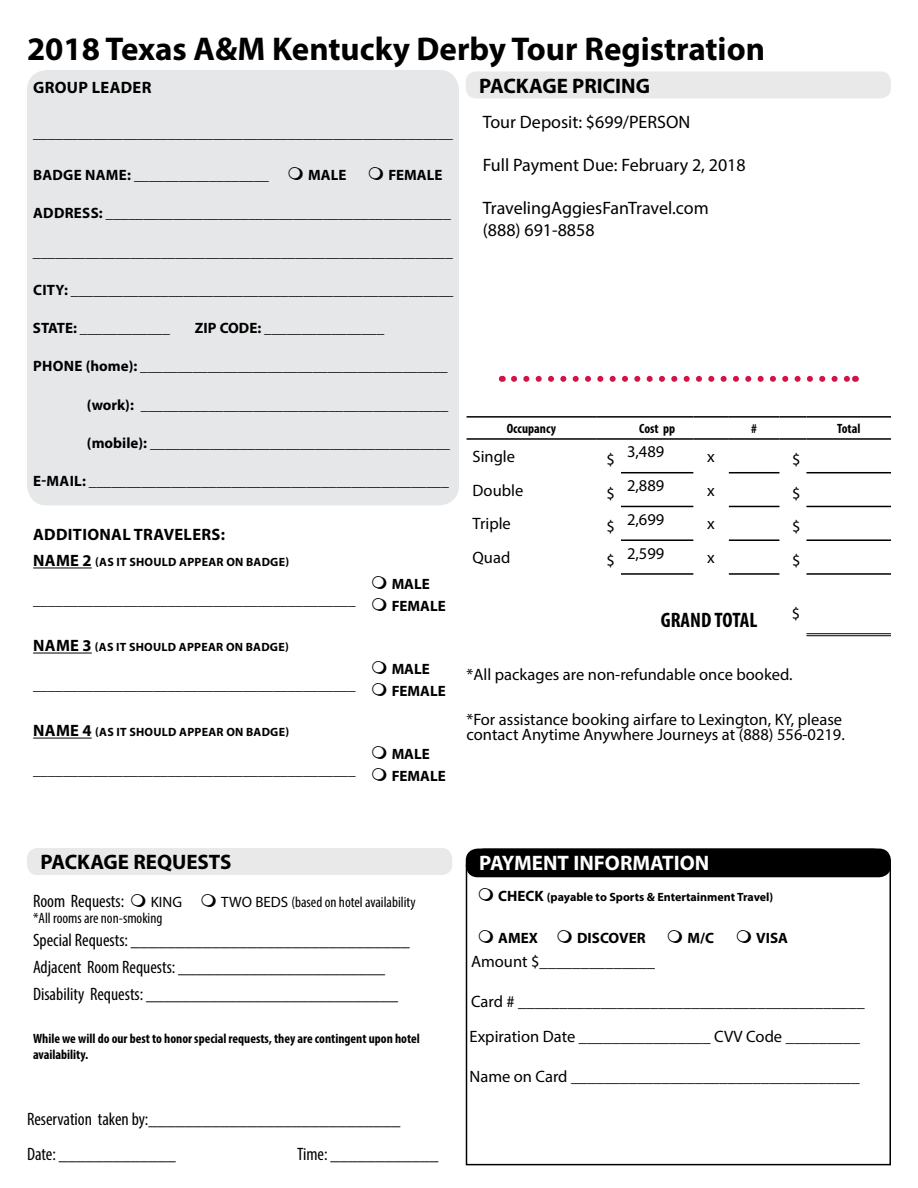
<style>
.page{position:relative;width:918px;height:1188px;background:#fff}
.page>*{position:absolute;margin:0;border:0;box-sizing:border-box;transform-origin:0 0}
.t1{font:700 33px "Myriad Pro";color:#000}
.t2{font:700 21px "Myriad Pro";color:#000}
.t3{font:700 21px "Myriad Pro";color:#fff}
.t4{font:700 condensed 21px "Myriad Pro";color:#000}
.t5{font:condensed 18px/27px "Myriad Pro";color:#000}
.t6{font:18px/21.6px "Myriad Pro";color:#000}
.t7{font:16.5px/35.2px "Myriad Pro";color:#000}
.t8{font:700 16.5px "Myriad Pro";letter-spacing:.02em;color:#000}
.t9{font:15px "Myriad Pro";color:#000}
.t10{font:700 15px/21.6px "Myriad Pro";color:#000}
.t11{font:700 15px "Myriad Pro";letter-spacing:.02em;color:#000}
.t12{font:condensed 15px "Myriad Pro";color:#000}
.t13{font:700 condensed 13.5px/16.2px "Myriad Pro";color:#000}
.t14{font:700 12px "Myriad Pro";letter-spacing:.02em;color:#000}
.t15{font:700 12px "Myriad Pro";color:#000}
.s1{font-weight:700}
.s2{font-size:16.5px}
.s3{font-stretch:normal}
.s4{font-size:15px}
</style>
<div class="page">
<div style="left:27px;top:70px;width:432px;height:436px;background:#e6e7e8;border-radius:20px"></div>
<hr style="left:33px;top:568px;width:59px;height:1px;background:#000">
<hr style="left:33px;top:653px;width:59px;height:1px;background:#000">
<hr style="left:33px;top:738px;width:59px;height:1px;background:#000">
<div style="left:466px;top:71px;width:425px;height:27px;background:#e9e9ea;border-radius:10px"></div>
<svg style="left:465px;top:848px;width:426px;height:318px"></svg>
<div style="left:466px;top:849px;width:425px;height:28px;background:#000;border-radius:12px"></div>
<div style="left:27px;top:848px;width:425px;height:27px;background:#e9e9ea;border-radius:10px"></div>
<svg style="left:514px;top:376px;width:335px;height:6px"></svg>
<hr style="left:729px;top:472px;width:50px;height:1px;background:#000">
<hr style="left:806px;top:472px;width:85px;height:1px;background:#000">
<hr style="left:729px;top:506px;width:50px;height:1px;background:#000">
<hr style="left:806px;top:506px;width:85px;height:1px;background:#000">
<hr style="left:729px;top:539px;width:50px;height:2px;background:#000">
<hr style="left:806px;top:539px;width:85px;height:2px;background:#000">
<hr style="left:729px;top:573px;width:50px;height:2px;background:#000">
<hr style="left:806px;top:573px;width:85px;height:2px;background:#000">
<hr style="left:467px;top:438px;width:129px;height:2px;background:#000">
<hr style="left:596px;top:438px;width:25px;height:2px;background:#000">
<hr style="left:621px;top:438px;width:72px;height:2px;background:#000">
<hr style="left:693px;top:438px;width:36px;height:2px;background:#000">
<hr style="left:729px;top:438px;width:50px;height:2px;background:#000">
<hr style="left:779px;top:438px;width:27px;height:2px;background:#000">
<hr style="left:806px;top:438px;width:85px;height:2px;background:#000">
<hr style="left:621px;top:472px;width:72px;height:1px;background:#000">
<hr style="left:621px;top:506px;width:72px;height:1px;background:#000">
<hr style="left:621px;top:539px;width:72px;height:2px;background:#000">
<hr style="left:621px;top:573px;width:72px;height:2px;background:#000">
<hr style="left:467px;top:416px;width:129px;height:2px;background:#000">
<hr style="left:596px;top:416px;width:25px;height:2px;background:#000">
<hr style="left:621px;top:416px;width:72px;height:2px;background:#000">
<hr style="left:693px;top:416px;width:36px;height:2px;background:#000">
<hr style="left:729px;top:416px;width:50px;height:2px;background:#000">
<hr style="left:779px;top:416px;width:27px;height:2px;background:#000">
<hr style="left:806px;top:416px;width:85px;height:2px;background:#000">
<hr style="left:806px;top:633px;width:85px;height:1px;background:#000">
<hr style="left:806px;top:635px;width:85px;height:1px;background:#000">
<svg style="left:479px;top:888px;width:14px;height:13px"></svg>
<svg style="left:479px;top:929px;width:14px;height:14px"></svg>
<svg style="left:558px;top:929px;width:14px;height:14px"></svg>
<svg style="left:668px;top:929px;width:14px;height:14px"></svg>
<svg style="left:737px;top:929px;width:14px;height:14px"></svg>
<h1 class="t1" style="left:27px;top:27px;width:740px">2018 Texas A&amp;M Kentucky Derby Tour Registration</h1>
<p class="t8" style="left:33px;top:77px;width:120px">GROUP LEADER</p>
<h2 class="t2" style="left:479px;top:72px;width:172px">PACKAGE PRICING</h2>
<p class="t9" style="left:33px;top:124px;width:421px">________________________________________________________</p>
<p class="t11" style="left:33px;top:165px;width:237px">BADGE NAME: __________________</p>
<p class="t10" style="left:308px;top:164px;width:40px">MALE</p>
<p class="t10" style="left:388px;top:164px;width:56px">FEMALE</p>
<p class="t9" style="left:33px;top:204px;width:419px"><span class="s1">ADDRESS:</span> ______________________________________________</p>
<p class="t9" style="left:33px;top:242px;width:421px">________________________________________________________</p>
<p class="t9" style="left:33px;top:281px;width:422px"><span class="s1">CITY:</span> ___________________________________________________</p>
<p class="t10" style="left:33px;top:317px;width:138px">STATE: ____________</p>
<p class="t10" style="left:195px;top:317px;width:191px">ZIP CODE: ________________</p>
<p class="t11" style="left:33px;top:357px;width:416px">PHONE (home): _________________________________________</p>
<p class="t10" style="left:87px;top:393px;width:363px">(work): _________________________________________</p>
<p class="t10" style="left:87px;top:432px;width:365px">(mobile): ________________________________________</p>
<p class="t10" style="left:33px;top:470px;width:417px">E-MAIL: ________________________________________________</p>
<p class="t8" style="left:33px;top:523px;width:193px">ADDITIONAL TRAVELERS:</p>
<p class="t14" style="left:33px;top:554px;width:257px"><span class="s2">NAME 2</span> (AS IT SHOULD APPEAR ON BADGE)</p>
<p class="t9" style="left:33px;top:590px;width:324px">___________________________________________</p>
<p class="t14" style="left:33px;top:640px;width:257px"><span class="s2">NAME 3</span> (AS IT SHOULD APPEAR ON BADGE)</p>
<p class="t9" style="left:33px;top:675px;width:324px">___________________________________________</p>
<p class="t14" style="left:33px;top:725px;width:257px"><span class="s2">NAME 4</span> (AS IT SHOULD APPEAR ON BADGE)</p>
<p class="t9" style="left:33px;top:760px;width:324px">___________________________________________</p>
<p class="t10" style="left:392px;top:573px;width:56px">MALE<br>FEMALE</p>
<p class="t10" style="left:392px;top:658px;width:56px">MALE<br>FEMALE</p>
<p class="t10" style="left:392px;top:743px;width:56px">MALE<br>FEMALE</p>
<p class="t6" style="left:483px;top:111px;width:209px">Tour Deposit: $699/PERSON</p>
<p class="t6" style="left:483px;top:154px;width:265px">Full Payment Due: February 2, 2018</p>
<p class="t6" style="left:483px;top:197px;width:227px">TravelingAggiesFanTravel.com (888) 691-8858</p>
<p class="t13" style="left:507px;top:420px;width:51px">Occupancy</p>
<p class="t13" style="left:639px;top:420px;width:38px">Cost pp</p>
<p class="t13" style="left:751px;top:420px;width:7px">#</p>
<p class="t13" style="left:837px;top:420px;width:25px">Total</p>
<p class="t7" style="left:473px;top:438px;width:44px">Single</p>
<p class="t7" style="left:607px;top:441px;width:10px">$</p>
<p class="t7" style="left:627px;top:434px;width:39px">3,489</p>
<p class="t7" style="left:707px;top:438px;width:9px">x</p>
<p class="t7" style="left:792px;top:441px;width:10px">$</p>
<p class="t7" style="left:473px;top:472px;width:52px">Double</p>
<p class="t7" style="left:607px;top:475px;width:10px">$</p>
<p class="t7" style="left:627px;top:468px;width:39px">2,889</p>
<p class="t7" style="left:707px;top:472px;width:9px">x</p>
<p class="t7" style="left:792px;top:475px;width:10px">$</p>
<p class="t7" style="left:473px;top:506px;width:40px">Triple</p>
<p class="t7" style="left:607px;top:509px;width:10px">$</p>
<p class="t7" style="left:627px;top:501px;width:39px">2,699</p>
<p class="t7" style="left:707px;top:506px;width:9px">x</p>
<p class="t7" style="left:792px;top:509px;width:10px">$</p>
<p class="t7" style="left:473px;top:540px;width:39px">Quad</p>
<p class="t7" style="left:607px;top:543px;width:10px">$</p>
<p class="t7" style="left:627px;top:535px;width:39px">2,599</p>
<p class="t7" style="left:707px;top:540px;width:9px">x</p>
<p class="t7" style="left:792px;top:543px;width:10px">$</p>
<h2 class="t4" style="left:661px;top:607px;width:98px">GRAND TOTAL</h2>
<p class="t7" style="left:792px;top:596px;width:10px">$</p>
<p class="t7" style="left:467px;top:656px;width:328px">*All packages are non-refundable once booked.</p>
<p class="t7" style="left:467px;top:711px;width:380px;line-height:15px">*For assistance booking airfare to Lexington, KY, please contact Anytime Anywhere Journeys at (888) 556-0219.</p>
<h2 class="t2" style="left:40px;top:849px;width:193px">PACKAGE REQUESTS</h2>
<p class="t5" style="left:33px;top:887px;width:93px">Room Requests:</p>
<p class="t9" style="left:151px;top:892px;width:33px">KING</p>
<p class="t12" style="left:221px;top:893px;width:196px"><span class="s3">TWO BEDS</span> (based on hotel availability</p>
<p class="t12" style="left:33px;top:909px;width:131px">*All rooms are non-smoking</p>
<p class="t5" style="left:33px;top:926px;width:378px">Special Requests: _______________________________<br>Adjacent Room Requests: _______________________<br>Disability Requests: ____________________________</p>
<p class="t13" style="left:33px;top:1030px;width:388px">While we will do our best to honor special requests, they are contingent upon hotel availability.</p>
<p class="t5" style="left:27px;top:1101px;width:375px;line-height:35.1px">Reservation taken by:____________________________<br>Date: _____________</p>
<p class="t5" style="left:297px;top:1140px;width:143px">Time: ____________</p>
<h2 class="t3" style="left:479px;top:849px;width:231px">PAYMENT INFORMATION</h2>
<p class="t15" style="left:498px;top:889px;width:277px"><span class="s4">CHECK</span> (payable to Sports &amp; Entertainment Travel)</p>
<p class="t10" style="left:498px;top:926px;width:41px">AMEX</p>
<p class="t10" style="left:577px;top:926px;width:70px">DISCOVER</p>
<p class="t10" style="left:688px;top:926px;width:28px">M/C</p>
<p class="t10" style="left:756px;top:926px;width:33px">VISA</p>
<p class="t7" style="left:471px;top:944px;width:185px">Amount $______________</p>
<p class="t7" style="left:470px;top:984px;width:397px">Card # __________________________________________<br>Expiration Date ________________ CVV Code _________</p>
<p class="t7" style="left:470px;top:1059px;width:392px">Name on Card ___________________________________</p>
</div>
